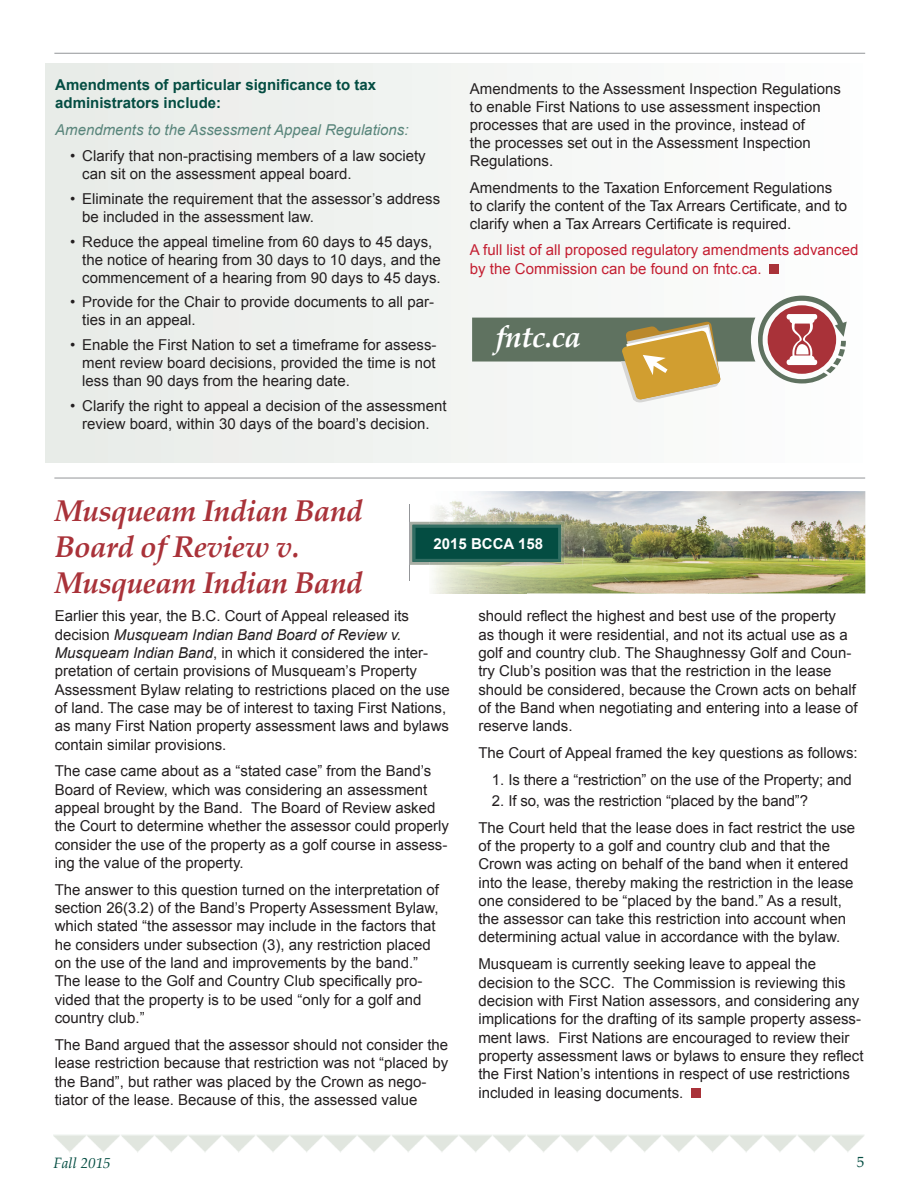
<style>
.page{position:relative;width:918px;height:1188px;background:#fff}
.page>*{position:absolute;margin:0;border:0;box-sizing:border-box;transform-origin:0 0}
.t1{font:italic 700 30px/36px "Palatino Linotype";letter-spacing:-.02em;color:#a93239}
.t2{font:italic 700 30px "Palatino Linotype";letter-spacing:-.02em;color:#fff}
.t3{font:15px/18.3px "Arial";color:#231f20}
.t4{font:15px/18.3px "Arial";color:#c41f32}
.t5{font:700 15px/18px "Arial";color:#044d42}
.t6{font:italic 15px "Arial";color:#59857b}
.t7{font:700 15px "Arial";color:#fff}
.t8{font:italic 15px "Palatino Linotype";color:#044d42}
.t9{font:15px "Palatino Linotype";color:#044d42}
.s1{font-style:italic}
</style>
<div class="page">
<img style="left:54px;top:1135px;width:810px;height:17px">
<div style="left:46px;top:63px;width:833px;height:400px;background:linear-gradient(to right,#e7ebe7,#fefefe)"></div>
<hr style="left:54px;top:53px;width:811px;height:1px;background:#939598">
<div style="left:691px;top:1088px;width:10px;height:10px;background:#a93239"></div>
<hr style="left:54px;top:478px;width:811px;height:1px;background:#939598">
<div style="left:769px;top:264px;width:10px;height:10px;background:#a93239"></div>
<img style="left:430px;top:491px;width:435px;height:34px">
<img style="left:527px;top:525px;width:338px;height:68px">
<hr style="left:409px;top:505px;width:1px;height:76px;background:#939598">
<img style="left:561px;top:522px;width:3px;height:43px">
<svg style="left:410px;top:522px;width:151px;height:43px;background:#236053"></svg>
<svg style="left:472px;top:296px;width:375px;height:108px"></svg>
<p class="t5" style="left:55px;top:76px;width:322px">Amendments of particular significance to tax administrators include:</p>
<p class="t6" style="left:55px;top:120px;width:355px">Amendments to the Assessment Appeal Regulations:</p>
<p class="t3" style="left:82px;top:147px;width:345px;text-indent:-12px">• Clarify that non-practising members of a law society can sit on the assessment appeal board.</p>
<p class="t3" style="left:82px;top:190px;width:359px;text-indent:-12px">• Eliminate the requirement that the assessor’s address be included in the assessment law.</p>
<p class="t3" style="left:82px;top:233px;width:360px;text-indent:-12px">• Reduce the appeal timeline from 60 days to 45 days, the notice of hearing from 30 days to 10 days, and the commencement of a hearing from 90 days to 45 days.</p>
<p class="t3" style="left:82px;top:293px;width:353px;text-indent:-12px">• Provide for the Chair to provide documents to all par&shy;ties in an appeal.</p>
<p class="t3" style="left:82px;top:336px;width:356px;text-align:justify;text-indent:-12px">• Enable the First Nation to set a timeframe for assess&shy;ment review board decisions, provided the time is not less than 90 days from the hearing date.</p>
<p class="t3" style="left:70px;top:397px;width:378px;text-align:center">• Clarify the right to appeal a decision of the assessment review board, within 30 days of the board’s decision.</p>
<p class="t3" style="left:470px;top:80px;width:373px">Amendments to the Assessment Inspection Regulations to enable First Nations to use assessment inspection processes that are used in the province, instead of<br>the processes set out in the Assessment Inspection Regulations.</p>
<p class="t3" style="left:470px;top:179px;width:379px">Amendments to the Taxation Enforcement Regulations to clarify the content of the Tax Arrears Certificate, and to clarify when a Tax Arrears Certificate is required.</p>
<p class="t4" style="left:470px;top:241px;width:390px">A full list of all proposed regulatory amendments advanced by the Commission can be found on fntc.ca.</p>
<h1 class="t2" style="left:496px;top:316px;width:87px">fntc.ca</h1>
<h1 class="t1" style="left:55px;top:491px;width:310px">Musqueam Indian Band<br>Board of Review v.<br>Musqueam Indian Band</h1>
<p class="t7" style="left:434px;top:534px;width:111px">2015 BCCA 158</p>
<p class="t3" style="left:55px;top:607px;width:397px">Earlier this year, the B.C. Court of Appeal released its decision <span class="s1">Musqueam Indian Band Board of Review v.<br>Musqueam Indian Band</span>, in which it considered the inter&shy;pretation of certain provisions of Musqueam’s Property Assessment Bylaw relating to restrictions placed on the use of land. The case may be of interest to taxing First Nations, as many First Nation property assessment laws and bylaws contain similar provisions.</p>
<p class="t3" style="left:55px;top:762px;width:396px">The case came about as a “stated case” from the Band’s Board of Review, which was considering an assessment appeal brought by the Band. The Board of Review asked the Court to determine whether the assessor could properly consider the use of the property as a golf course in assess&shy;ing the value of the property.</p>
<p class="t3" style="left:55px;top:881px;width:386px">The answer to this question turned on the interpretation of section 26(3.2) of the Band’s Property Assessment Bylaw, which stated “the assessor may include in the factors that he considers under subsection (3), any restriction placed on the use of the land and improvements by the band.” The lease to the Golf and Country Club specifically pro&shy;vided that the property is to be used “only for a golf and country club.”</p>
<p class="t3" style="left:55px;top:1036px;width:395px">The Band argued that the assessor should not consider the lease restriction because that restriction was not “placed by the Band”, but rather was placed by the Crown as nego&shy;tiator of the lease. Because of this, the assessed value</p>
<p class="t3" style="left:478px;top:607px;width:381px">should reflect the highest and best use of the property<br>as though it were residential, and not its actual use as a golf and country club. The Shaughnessy Golf and Coun&shy;try Club’s position was that the restriction in the lease should be considered, because the Crown acts on behalf of the Band when negotiating and entering into a lease of reserve lands.</p>
<p class="t3" style="left:478px;top:744px;width:381px">The Court of Appeal framed the key questions as follows:</p>
<p class="t3" style="left:492px;top:771px;width:362px">1. Is there a “restriction” on the use of the Property; and</p>
<p class="t3" style="left:478px;top:787px;width:378px;line-height:27px;text-indent:14px">2. If so, was the restriction “placed by the band”?<br>The Court held that the lease does in fact restrict the use</p>
<p class="t3" style="left:478px;top:837px;width:377px">of the property to a golf and country club and that the Crown was acting on behalf of the band when it entered into the lease, thereby making the restriction in the lease one considered to be “placed by the band.” As a result, the assessor can take this restriction into account when determining actual value in accordance with the bylaw.</p>
<p class="t3" style="left:478px;top:955px;width:387px">Musqueam is currently seeking leave to appeal the decision to the SCC. The Commission is reviewing this decision with First Nation assessors, and considering any implications for the drafting of its sample property assess&shy;ment laws. First Nations are encouraged to review their property assessment laws or bylaws to ensure they reflect the First Nation’s intentions in respect of use restrictions included in leasing documents.</p>
<p class="t8" style="left:54px;top:1152px;width:59px">Fall 2015</p>
<p class="t9" style="left:857px;top:1151px;width:9px">5</p>
</div>
